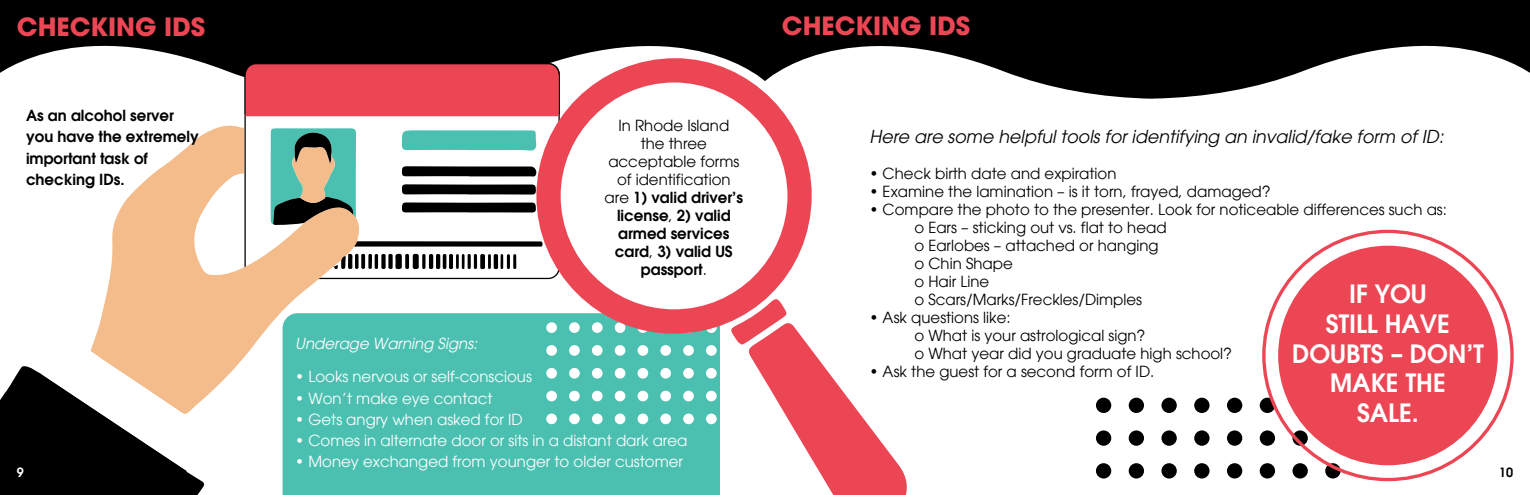
<style>
.page{position:relative;width:1530px;height:495px;background:#fff}
.page>*{position:absolute;margin:0;border:0;box-sizing:border-box;transform-origin:0 0}
.t1{font:700 25px "Avant Garde";color:#ec4655}
.t2{font:600 24.75px/29.8px "Avant Garde";color:#fff;text-align:center}
.t3{font:italic 17.5px "Avant Garde";color:#000}
.t4{font:15px/18px "Avant Garde";color:#000}
.t5{font:600 15px/18px "Avant Garde";color:#000;text-align:center}
.t6{font:15px "Avant Garde";color:#fff}
.t7{font:italic 15px "Avant Garde";color:#fff}
.t8{font:600 12.5px "Avant Garde";color:#000}
.t9{font:600 12.5px "Avant Garde";color:#fff}
.s1{font-weight:400}
</style>
<div class="page">
<div style="left:1096px;top:463px;width:15px;height:16px;background:#000;border-radius:50%"></div>
<div style="left:1096px;top:430px;width:15px;height:16px;background:#000;border-radius:50%"></div>
<div style="left:1096px;top:398px;width:15px;height:15px;background:#000;border-radius:50%"></div>
<div style="left:1129px;top:463px;width:15px;height:16px;background:#000;border-radius:50%"></div>
<div style="left:1129px;top:430px;width:15px;height:16px;background:#000;border-radius:50%"></div>
<div style="left:1129px;top:398px;width:15px;height:15px;background:#000;border-radius:50%"></div>
<div style="left:1161px;top:463px;width:16px;height:16px;background:#000;border-radius:50%"></div>
<div style="left:1161px;top:430px;width:16px;height:16px;background:#000;border-radius:50%"></div>
<div style="left:1161px;top:398px;width:16px;height:15px;background:#000;border-radius:50%"></div>
<div style="left:1194px;top:463px;width:16px;height:16px;background:#000;border-radius:50%"></div>
<div style="left:1194px;top:430px;width:16px;height:16px;background:#000;border-radius:50%"></div>
<div style="left:1194px;top:398px;width:16px;height:15px;background:#000;border-radius:50%"></div>
<div style="left:1227px;top:463px;width:15px;height:16px;background:#000;border-radius:50%"></div>
<div style="left:1227px;top:430px;width:15px;height:16px;background:#000;border-radius:50%"></div>
<div style="left:1227px;top:398px;width:15px;height:15px;background:#000;border-radius:50%"></div>
<div style="left:1260px;top:463px;width:15px;height:16px;background:#000;border-radius:50%"></div>
<div style="left:1260px;top:430px;width:15px;height:16px;background:#000;border-radius:50%"></div>
<svg style="left:1260px;top:398px;width:15px;height:15px"></svg>
<div style="left:1292px;top:463px;width:16px;height:16px;background:#000;border-radius:50%"></div>
<svg style="left:1292px;top:430px;width:16px;height:16px"></svg>
<svg style="left:1325px;top:463px;width:16px;height:16px"></svg>
<svg style="left:0;top:0;width:764px;height:77px;background:#202020"></svg>
<svg style="left:363px;top:241px;width:173px;height:6px"></svg>
<svg style="left:95px;top:123px;width:268px;height:291px;fill:#f4bc8b"></svg>
<svg style="left:0;top:336px;width:211px;height:159px"></svg>
<svg style="left:402px;top:130px;width:134px;height:21px;background:#57c4b6"></svg>
<svg style="left:402px;top:184px;width:134px;height:11px"></svg>
<svg style="left:402px;top:166px;width:134px;height:11px"></svg>
<svg style="left:402px;top:202px;width:134px;height:11px"></svg>
<svg style="left:333px;top:254px;width:183px;height:16px"></svg>
<svg style="left:271px;top:128px;width:85px;height:97px;background:#6b9681"></svg>
<div style="left:244px;top:62px;width:292px;height:54px;background:#ec4655"></div>
<div style="left:283px;top:313px;width:437px;height:182px;background:#4bc0b1"></div>
<svg style="left:764px;top:0;width:766px;height:99px;fill:#000"></svg>
<div style="left:546px;top:414px;width:11px;height:10px;background:#fff;border-radius:50%"></div>
<div style="left:546px;top:391px;width:11px;height:10px;background:#fff;border-radius:50%"></div>
<div style="left:546px;top:368px;width:11px;height:11px;background:#fff;border-radius:50%"></div>
<div style="left:546px;top:345px;width:11px;height:11px;background:#fff;border-radius:50%"></div>
<div style="left:569px;top:414px;width:11px;height:10px;background:#fff;border-radius:50%"></div>
<div style="left:569px;top:391px;width:11px;height:10px;background:#fff;border-radius:50%"></div>
<div style="left:569px;top:368px;width:11px;height:11px;background:#fff;border-radius:50%"></div>
<div style="left:569px;top:345px;width:11px;height:11px;background:#fff;border-radius:50%"></div>
<div style="left:592px;top:414px;width:11px;height:10px;background:#fff;border-radius:50%"></div>
<div style="left:592px;top:391px;width:11px;height:10px;background:#fff;border-radius:50%"></div>
<div style="left:592px;top:368px;width:11px;height:11px;background:#fff;border-radius:50%"></div>
<div style="left:592px;top:345px;width:11px;height:11px;background:#fff;border-radius:50%"></div>
<div style="left:615px;top:414px;width:10px;height:10px;background:#fff;border-radius:50%"></div>
<div style="left:615px;top:391px;width:10px;height:10px;background:#fff;border-radius:50%"></div>
<div style="left:615px;top:368px;width:10px;height:11px;background:#fff;border-radius:50%"></div>
<div style="left:615px;top:345px;width:10px;height:11px;background:#fff;border-radius:50%"></div>
<div style="left:638px;top:414px;width:10px;height:10px;background:#fff;border-radius:50%"></div>
<div style="left:638px;top:391px;width:10px;height:10px;background:#fff;border-radius:50%"></div>
<div style="left:638px;top:368px;width:10px;height:11px;background:#fff;border-radius:50%"></div>
<div style="left:638px;top:345px;width:10px;height:11px;background:#fff;border-radius:50%"></div>
<div style="left:660px;top:414px;width:11px;height:10px;background:#fff;border-radius:50%"></div>
<div style="left:660px;top:391px;width:11px;height:10px;background:#fff;border-radius:50%"></div>
<div style="left:660px;top:368px;width:11px;height:11px;background:#fff;border-radius:50%"></div>
<div style="left:660px;top:345px;width:11px;height:11px;background:#fff;border-radius:50%"></div>
<div style="left:683px;top:414px;width:11px;height:10px;background:#fff;border-radius:50%"></div>
<div style="left:683px;top:391px;width:11px;height:10px;background:#fff;border-radius:50%"></div>
<div style="left:683px;top:368px;width:11px;height:11px;background:#fff;border-radius:50%"></div>
<div style="left:683px;top:345px;width:11px;height:11px;background:#fff;border-radius:50%"></div>
<div style="left:706px;top:414px;width:11px;height:10px;background:#fff;border-radius:50%"></div>
<div style="left:706px;top:391px;width:11px;height:10px;background:#fff;border-radius:50%"></div>
<div style="left:706px;top:368px;width:11px;height:11px;background:#fff;border-radius:50%"></div>
<div style="left:706px;top:345px;width:11px;height:11px;background:#fff;border-radius:50%"></div>
<svg style="left:536px;top:58px;width:276px;height:276px"></svg>
<svg style="left:729px;top:298px;width:178px;height:197px"></svg>
<div style="left:1278px;top:246px;width:220px;height:219px;background:#ec4655;border-radius:50%"></div>
<h1 class="t1" style="left:17px;top:11px;width:190px">CHECKING IDS</h1>
<h1 class="t1" style="left:782px;top:10px;width:190px">CHECKING IDS</h1>
<p class="t5" style="left:26px;top:105px;width:174px;line-height:21.2px;text-align:left">As an alcohol server you have the extremely important task of checking IDs.</p>
<p class="t9" style="left:17px;top:464px;width:8px">9</p>
<p class="t5" style="left:605px;top:116px;width:140px"><span class="s1">In Rhode Island the three acceptable forms of identification are</span> 1) valid driver’s license<span class="s1">,</span> 2) valid armed services card<span class="s1">,</span> 3) valid US passport<span class="s1">.</span></p>
<p class="t7" style="left:295px;top:334px;width:184px">Underage Warning Signs:</p>
<p class="t6" style="left:295px;top:368px;width:238px">• Looks nervous or self-conscious</p>
<p class="t6" style="left:295px;top:389px;width:199px">• Won’t make eye contact</p>
<p class="t6" style="left:295px;top:410px;width:229px">• Gets angry when asked for ID</p>
<p class="t6" style="left:295px;top:432px;width:394px">• Comes in alternate door or sits in a distant dark area</p>
<p class="t6" style="left:295px;top:453px;width:389px">• Money exchanged from younger to older customer</p>
<p class="t3" style="left:869px;top:126px;width:576px">Here are some helpful tools for identifying an invalid/fake form of ID:</p>
<p class="t4" style="left:869px;top:164px;width:249px">• Check birth date and expiration</p>
<p class="t4" style="left:869px;top:182px;width:403px">• Examine the lamination – is it torn, frayed, damaged?</p>
<p class="t4" style="left:914px;top:200px;width:534px;text-indent:-45px">• Compare the photo to the presenter. Look for noticeable differences such as: o Ears – sticking out vs. flat to head<br>o Earlobes – attached or hanging<br>o Chin Shape<br>o Hair Line<br>o Scars/Marks/Freckles/Dimples</p>
<p class="t4" style="left:914px;top:308px;width:319px;text-indent:-45px">• Ask questions like:<br>o What is your astrological sign?<br>o What year did you graduate high school?</p>
<p class="t4" style="left:869px;top:362px;width:286px">• Ask the guest for a second form of ID.</p>
<h2 class="t2" style="left:1292px;top:279px;width:193px">IF YOU<br>STILL HAVE<br>DOUBTS – DON’T<br>MAKE THE<br>SALE.</h2>
<p class="t8" style="left:1499px;top:464px;width:15px">10</p>
</div>
